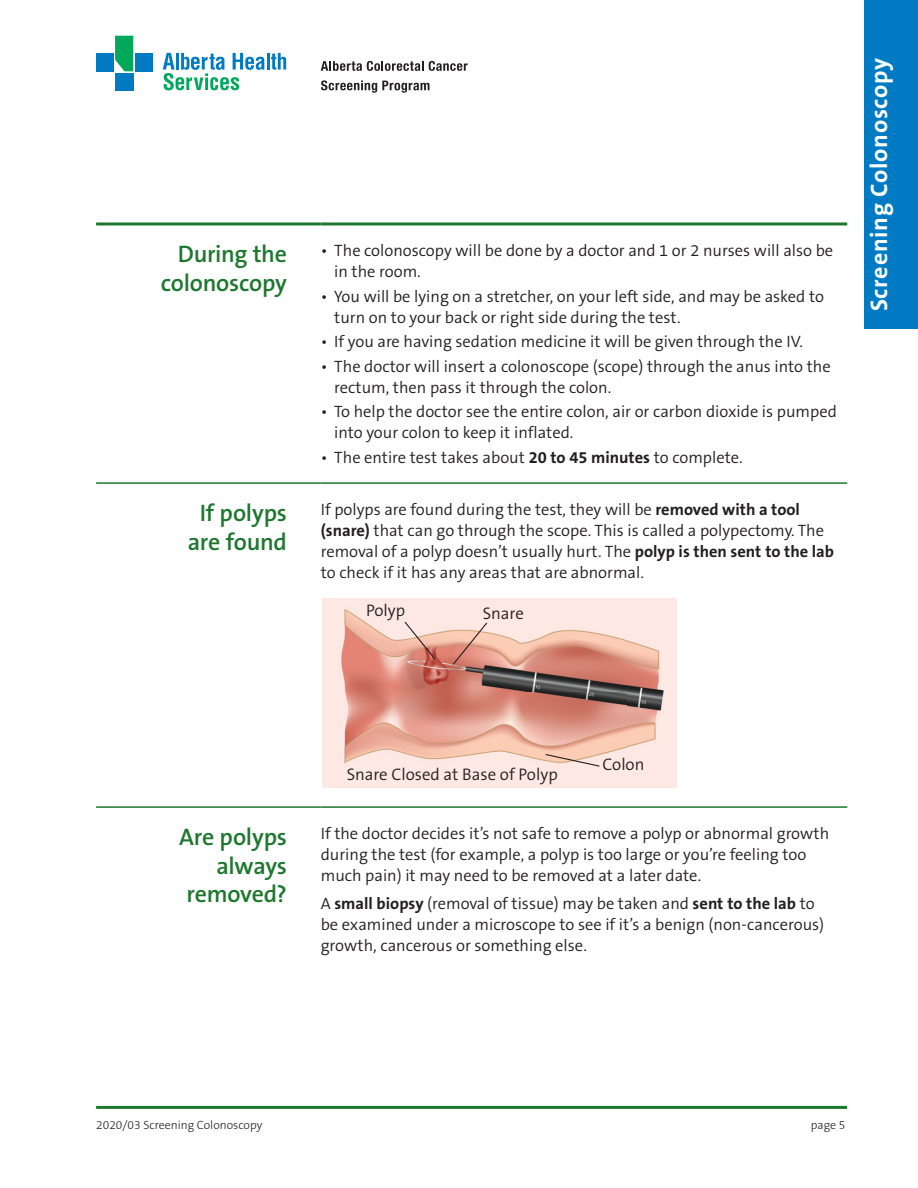
<style>
.page{position:relative;width:918px;height:1188px;background:#fff}
.page>*{position:absolute;margin:0;border:0;box-sizing:border-box;transform-origin:0 0}
.t1{font:600 24px/28.8px "The Sans B6";letter-spacing:-.01em;color:#1e772f;text-align:right}
.t2{font:700 24px "The Sans B7";letter-spacing:.03em;color:#fff}
.t3{font:300 16.8px "The Sans B4";color:#231f20}
.t4{font:300 16.5px/21px "The Sans B4";color:#231f20}
.t5{font:300 12px "The Sans B3";color:#231f20}
.s1{font-family:"The Sans B7";font-weight:700}
</style>
<div class="page">
<div style="left:864px;top:0;width:54px;height:328px;background:#007bc3"></div>
<img style="left:323px;top:598px;width:353px;height:189px">
<svg style="left:452px;top:621px;width:36px;height:45px;background:#e4ab9b"></svg>
<svg style="left:544px;top:753px;width:57px;height:14px"></svg>
<svg style="left:403px;top:620px;width:34px;height:41px"></svg>
<hr style="left:96px;top:222px;width:225px;height:3px;background:#1e772f">
<hr style="left:321px;top:222px;width:526px;height:3px;background:#1e772f">
<hr style="left:96px;top:482px;width:225px;height:2px;background:#1e772f">
<hr style="left:321px;top:482px;width:526px;height:2px;background:#1e772f">
<hr style="left:96px;top:806px;width:225px;height:2px;background:#1e772f">
<hr style="left:321px;top:806px;width:526px;height:2px;background:#1e772f">
<hr style="left:267px;top:53px;width:3px;height:17px;background:#007bc3">
<svg style="left:271px;top:53px;width:15px;height:17px"></svg>
<svg style="left:163px;top:53px;width:102px;height:37px"></svg>
<div style="left:96px;top:53px;width:17px;height:18px;background:#007bc3"></div>
<div style="left:135px;top:53px;width:17px;height:18px;background:#007bc3"></div>
<div style="left:115px;top:73px;width:18px;height:17px;background:#007bc3"></div>
<svg style="left:115px;top:36px;width:18px;height:35px"></svg>
<svg style="left:321px;top:61px;width:147px;height:10px"></svg>
<svg style="left:321px;top:80px;width:109px;height:13px"></svg>
<hr style="left:96px;top:1106px;width:751px;height:3px;background:#1e772f">
<h1 class="t1" style="left:161px;top:240px;width:128px">During the colonoscopy</h1>
<p class="t4" style="left:334px;top:241px;width:501px;text-indent:-13px">• The colonoscopy will be done by a doctor and 1 or 2 nurses will also be in the room.</p>
<p class="t4" style="left:334px;top:286px;width:491px;text-indent:-13px">• You will be lying on a stretcher, on your left side, and may be asked to turn on to your back or right side during the test.</p>
<p class="t4" style="left:321px;top:332px;width:484px">• If you are having sedation medicine it will be given through the IV.</p>
<p class="t4" style="left:334px;top:356px;width:498px;text-indent:-13px">• The doctor will insert a colonoscope (scope) through the anus into the rectum, then pass it through the colon.</p>
<p class="t4" style="left:334px;top:402px;width:504px;text-indent:-13px">• To help the doctor see the entire colon, air or carbon dioxide is pumped into your colon to keep it inflated.</p>
<p class="t4" style="left:321px;top:447px;width:424px">• The entire test takes about <span class="s1">20 to 45 minutes</span> to complete.</p>
<h1 class="t1" style="left:188px;top:499px;width:101px;text-align:center">If polyps are found</h1>
<p class="t4" style="left:321px;top:500px;width:515px">If polyps are found during the test, they will be <span class="s1">removed with a tool (snare)</span> that can go through the scope. This is called a polypectomy. The removal of a polyp doesn’t usually hurt. The <span class="s1">polyp is then sent to the lab </span>to check if it has any areas that are abnormal.</p>
<p class="t3" style="left:366px;top:601px;width:41px">Polyp</p>
<p class="t3" style="left:483px;top:604px;width:43px">Snare</p>
<h1 class="t2" style="left:866px;top:311px;width:255px;rotate:-90deg">Screening Colonoscopy</h1>
<p class="t3" style="left:347px;top:766px;width:213px">Snare Closed at Base of Polyp</p>
<p class="t3" style="left:603px;top:756px;width:43px">Colon</p>
<h1 class="t1" style="left:179px;top:823px;width:109px">Are polyps always removed?</h1>
<p class="t4" style="left:321px;top:824px;width:510px">If the doctor decides it’s not safe to remove a polyp or abnormal growth during the test (for example, a polyp is too large or you’re feeling too much pain) it may need to be removed at a later date.</p>
<p class="t4" style="left:321px;top:894px;width:505px">A <span class="s1">small biopsy</span> (removal of tissue) may be taken and <span class="s1">sent to the lab</span> to be examined under a microscope to see if it’s a benign (non-cancerous) growth, cancerous or something else.</p>
<p class="t5" style="left:96px;top:1119px;width:168px">2020/03 Screening Colonoscopy</p>
<p class="t5" style="left:811px;top:1119px;width:36px">page 5</p>
</div>
